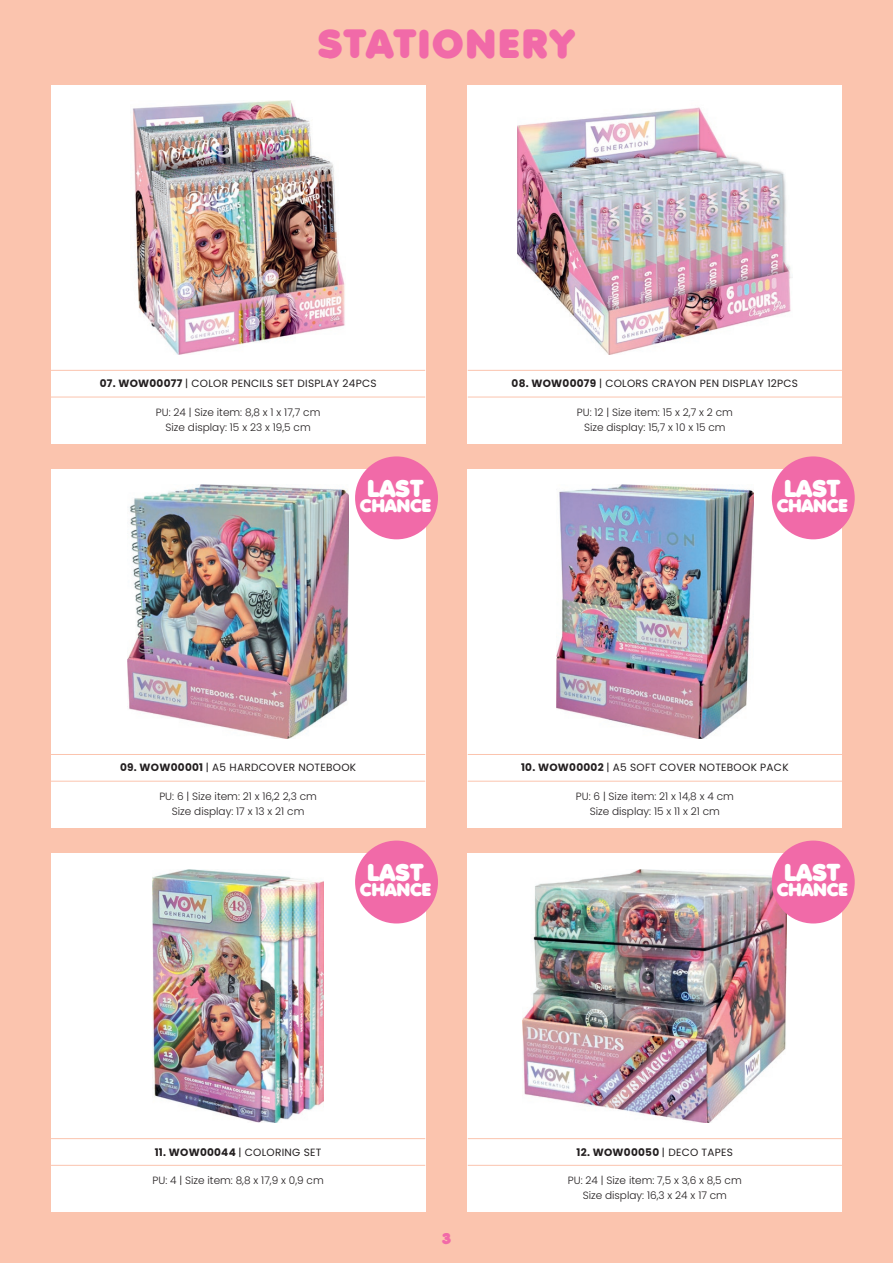
<style>
.page{position:relative;width:893px;height:1263px;background:#fbc4ae}
.page>*{position:absolute;margin:0;border:0;box-sizing:border-box;transform-origin:0 0}
.t1{font:39px "Anja Elianeaccent Nornal";letter-spacing:.055em;color:#f16aa8}
.t2{font:23.4px "Anja Elianeaccent Nornal";color:#fff}
.t3{font:17.55px "Anja Elianeaccent Nornal";color:#fff}
.t4{font:15px "Anja Elianeaccent Nornal";color:#f16aa8}
.t5{font:300 10.5px/15px "Poppins";color:#231f20;text-align:center}
.t6{font:10.5px "Poppins";letter-spacing:.025em;color:#231f20}
.t7{font:700 10.5px "Poppins";letter-spacing:.025em;color:#231f20}
.s1{font-weight:700}
.s2{font-weight:400}
</style>
<div class="page">
<div style="left:51px;top:85px;width:374px;height:359px;background:#fff"></div>
<div style="left:468px;top:85px;width:374px;height:359px;background:#fff"></div>
<div style="left:51px;top:469px;width:374px;height:359px;background:#fff"></div>
<div style="left:468px;top:469px;width:374px;height:359px;background:#fff"></div>
<div style="left:51px;top:853px;width:374px;height:359px;background:#fff"></div>
<div style="left:468px;top:853px;width:374px;height:359px;background:#fff"></div>
<img style="left:133px;top:101px;width:212px;height:253px">
<img style="left:517px;top:107px;width:275px;height:247px">
<img style="left:128px;top:485px;width:221px;height:253px">
<img style="left:556px;top:485px;width:197px;height:253px">
<img style="left:152px;top:869px;width:172px;height:253px">
<img style="left:523px;top:869px;width:264px;height:253px">
<hr style="left:468px;top:1138px;width:374px;height:1px;background:#fbc4ae">
<hr style="left:468px;top:1165px;width:374px;height:1px;background:#fbc4ae">
<hr style="left:468px;top:754px;width:374px;height:1px;background:#fbc4ae">
<hr style="left:468px;top:781px;width:374px;height:1px;background:#fbc4ae">
<hr style="left:468px;top:370px;width:374px;height:1px;background:#fbc4ae">
<hr style="left:468px;top:397px;width:374px;height:1px;background:#fbc4ae">
<hr style="left:51px;top:1138px;width:374px;height:1px;background:#fbc4ae">
<hr style="left:51px;top:1165px;width:374px;height:1px;background:#fbc4ae">
<hr style="left:51px;top:754px;width:374px;height:1px;background:#fbc4ae">
<hr style="left:51px;top:781px;width:374px;height:1px;background:#fbc4ae">
<hr style="left:51px;top:370px;width:374px;height:1px;background:#fbc4ae">
<hr style="left:51px;top:397px;width:374px;height:1px;background:#fbc4ae">
<div style="left:355px;top:456px;width:83px;height:83px;background:#f16aa8;border-radius:50%"></div>
<div style="left:355px;top:840px;width:83px;height:83px;background:#f16aa8;border-radius:50%"></div>
<div style="left:772px;top:456px;width:83px;height:83px;background:#f16aa8;border-radius:50%"></div>
<div style="left:772px;top:840px;width:83px;height:83px;background:#f16aa8;border-radius:50%"></div>
<h1 class="t1" style="left:318px;top:25px;width:258px">STATIONERY</h1>
<p class="t6" style="left:100px;top:377px;width:278px"><span class="s1">07. WOW00077</span> | COLOR PENCILS SET DISPLAY 24PCS</p>
<p class="t5" style="left:156px;top:405px;width:166px">PU: 24 | Size item: 8,8 x 1 x 17,7 cm<br>Size display: 15 x 23 x 19,5 cm</p>
<h2 class="t2" style="left:368px;top:477px;width:57px">LAST</h2>
<h3 class="t3" style="left:360px;top:497px;width:73px">CHANCE</h3>
<p class="t6" style="left:512px;top:377px;width:288px"><span class="s1">08. WOW00079</span> | COLORS CRAYON PEN DISPLAY 12PCS</p>
<p class="t5" style="left:577px;top:405px;width:158px">PU: 12 | Size item: 15 x 2,7 x 2 cm<br>Size display: 15,7 x 10 x 15 cm</p>
<h2 class="t2" style="left:784px;top:477px;width:57px">LAST</h2>
<h3 class="t3" style="left:777px;top:497px;width:73px">CHANCE</h3>
<p class="t6" style="left:120px;top:762px;width:238px"><span class="s1">09. WOW00001</span> | A5 HARDCOVER NOTEBOOK</p>
<p class="t5" style="left:159px;top:789px;width:159px">PU: 6 | Size item: 21 x 16,2 2,3 cm<br>Size display: 17 x 13 x 21 cm</p>
<h2 class="t2" style="left:368px;top:861px;width:57px">LAST</h2>
<h3 class="t3" style="left:360px;top:881px;width:73px">CHANCE</h3>
<p class="t6" style="left:521px;top:762px;width:269px"><span class="s1">10. WOW00002</span> | A5 SOFT COVER NOTEBOOK PACK</p>
<p class="t5" style="left:576px;top:789px;width:160px">PU: 6 | Size item: 21 x 14,8 x 4 cm<br>Size display: 15 x 11 x 21 cm</p>
<h2 class="t2" style="left:784px;top:861px;width:57px">LAST</h2>
<h3 class="t3" style="left:777px;top:881px;width:73px">CHANCE</h3>
<p class="t6" style="left:155px;top:1146px;width:168px"><span class="s1">11. WOW00044</span> | COLORING SET</p>
<p class="t5" style="left:152px;top:1173px;width:173px">PU: 4 | Size item: 8,8 x 17,9 x 0,9 cm</p>
<h3 class="t4" style="left:441px;top:1231px;width:12px">3</h3>
<p class="t7" style="left:577px;top:1146px;width:158px">12. WOW00050 <span class="s2">| DECO TAPES</span></p>
<p class="t5" style="left:568px;top:1173px;width:175px">PU: 24 | Size item: 7,5 x 3,6 x 8,5 cm<br>Size display: 16,3 x 24 x 17 cm</p>
</div>
